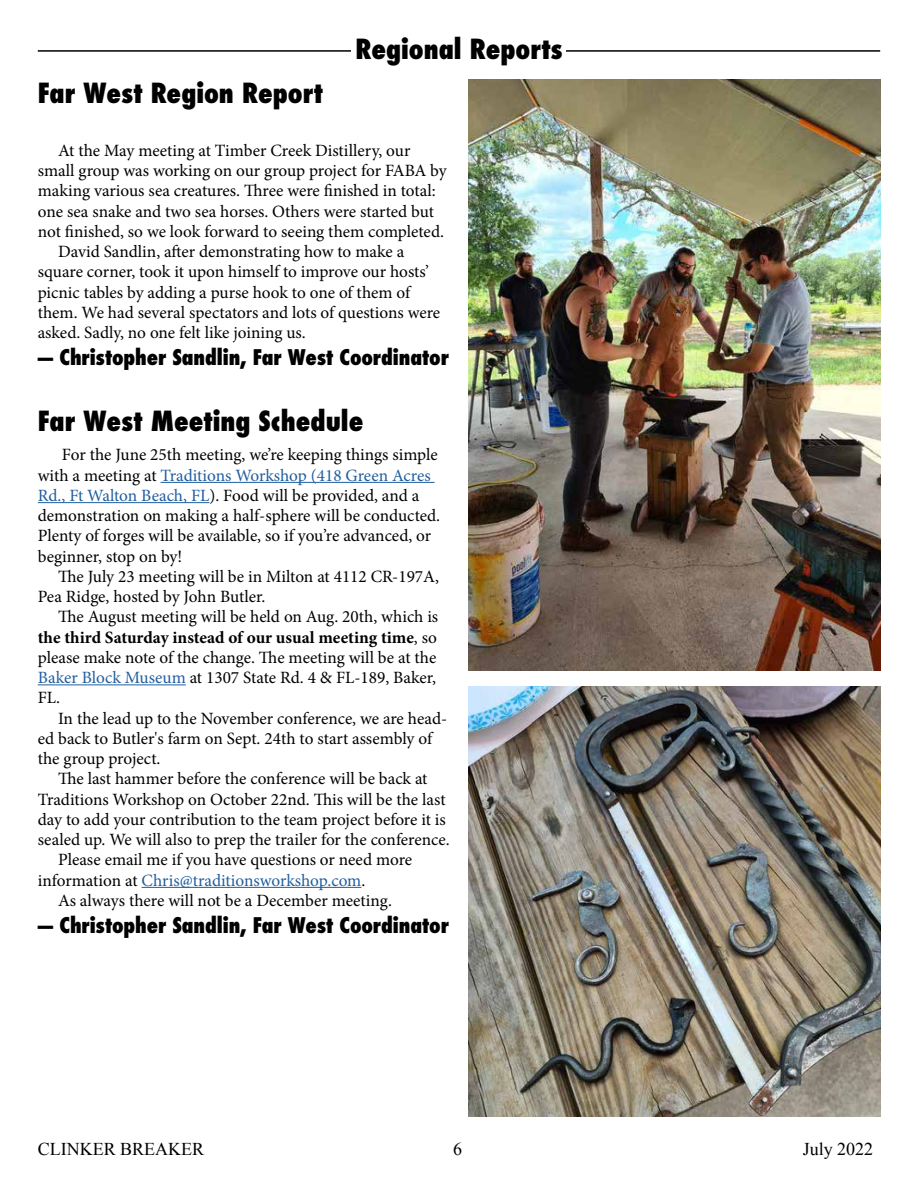
<style>
.page{position:relative;width:918px;height:1188px;background:#fff}
.page>*{position:absolute;margin:0;border:0;box-sizing:border-box;transform-origin:0 0}
.t1{font:800 condensed 27px "Futura";color:#000}
.t2{font:800 condensed 21px "Futura";letter-spacing:-.005em;color:#000}
.t3{font:18px "Times New Roman";color:#000}
.t4{font:17.25px/20.2px "Minion Pro";color:#000}
.t5{font:17.25px "Minion Pro";color:#215e9e}
.s1{color:#215e9e}
.s2{font-weight:700}
.s3{color:#000}
</style>
<div class="page">
<hr style="left:38px;top:50px;width:842px;height:2px;background:#000">
<div style="left:352px;top:40px;width:214px;height:21px;background:#fff"></div>
<hr style="left:161px;top:482px;width:274px;height:1px;background:#215e9e">
<hr style="left:38px;top:502px;width:171px;height:1px;background:#215e9e">
<hr style="left:38px;top:684px;width:148px;height:1px;background:#215e9e">
<hr style="left:142px;top:887px;width:219px;height:1px;background:#215e9e">
<img style="left:468px;top:80px;width:412px;height:591px">
<img style="left:468px;top:687px;width:412px;height:430px">
<h1 class="t1" style="left:355px;top:31px;width:209px">Regional Reports</h1>
<h1 class="t1" style="left:38px;top:75px;width:287px">Far West Region Report</h1>
<p class="t4" style="left:58px;top:140px;width:354px">At the May meeting at Timber Creek Distillery, our</p>
<p class="t4" style="left:38px;top:161px;width:410px">small group was working on our group project for FABA by</p>
<p class="t4" style="left:38px;top:181px;width:400px">making various sea creatures. Three were finished in total:</p>
<p class="t4" style="left:38px;top:201px;width:398px">one sea snake and two sea horses. Others were started but</p>
<p class="t4" style="left:38px;top:221px;width:408px">not finished, so we look forward to seeing them completed.</p>
<p class="t4" style="left:58px;top:242px;width:348px">David Sandlin, after demonstrating how to make a</p>
<p class="t4" style="left:38px;top:262px;width:393px">square corner, took it upon himself to improve our hosts’</p>
<p class="t4" style="left:38px;top:282px;width:374px">picnic tables by adding a purse hook to one of them of</p>
<p class="t4" style="left:38px;top:302px;width:404px">them. We had several spectators and lots of questions were</p>
<p class="t4" style="left:38px;top:323px;width:270px">asked. Sadly, no one felt like joining us.</p>
<p class="t2" style="left:38px;top:343px;width:413px">— Christopher Sandlin, Far West Coordinator</p>
<h1 class="t1" style="left:38px;top:403px;width:327px">Far West Meeting Schedule</h1>
<p class="t4" style="left:38px;top:445px;width:404px;text-indent:24px">For the June 25th meeting, we’re keeping things simple with a meeting at <span class="s1">Traditions Workshop (418 Green Acres Rd., Ft Walton Beach, FL</span>). Food will be provided, and a demonstration on making a half-sphere will be conducted.<br>Plenty of forges will be available, so if you’re advanced, or beginner, stop on by!</p>
<p class="t4" style="left:38px;top:566px;width:403px;text-indent:20px">The July 23 meeting will be in Milton at 4112 CR-197A,<br>Pea Ridge, hosted by John Butler.</p>
<p class="t4" style="left:38px;top:607px;width:402px;text-indent:20px">The August meeting will be held on Aug. 20th, which is <span class="s2">the third Saturday instead of our usual meeting time</span>, so please make note of the change. The meeting will be at the <span class="s1">Baker Block Museum</span> at 1307 State Rd. 4 &amp; FL-189, Baker, FL.</p>
<p class="t4" style="left:38px;top:708px;width:411px;text-indent:20px">In the lead up to the November conference, we are head&shy;ed back to Butler's farm on Sept. 24th to start assembly of the group project.</p>
<p class="t4" style="left:58px;top:769px;width:371px">The last hammer before the conference will be back at</p>
<p class="t4" style="left:38px;top:789px;width:409px">Traditions Workshop on October 22nd. This will be the last</p>
<p class="t4" style="left:38px;top:809px;width:410px">day to add your contribution to the team project before it is</p>
<p class="t4" style="left:38px;top:830px;width:413px">sealed up. We will also to prep the trailer for the conference.</p>
<p class="t4" style="left:58px;top:850px;width:356px">Please email me if you have questions or need more</p>
<p class="t5" style="left:38px;top:869px;width:329px"><span class="s3">information at</span> Chris@traditionsworkshop.com<span class="s3">.</span></p>
<p class="t4" style="left:58px;top:890px;width:335px">As always there will not be a December meeting.</p>
<p class="t2" style="left:38px;top:911px;width:413px">— Christopher Sandlin, Far West Coordinator</p>
<p class="t3" style="left:453px;top:1137px;width:10px">6</p>
<p class="t3" style="left:38px;top:1137px;width:168px">CLINKER BREAKER</p>
<p class="t3" style="left:803px;top:1137px;width:72px">July 2022</p>
</div>
